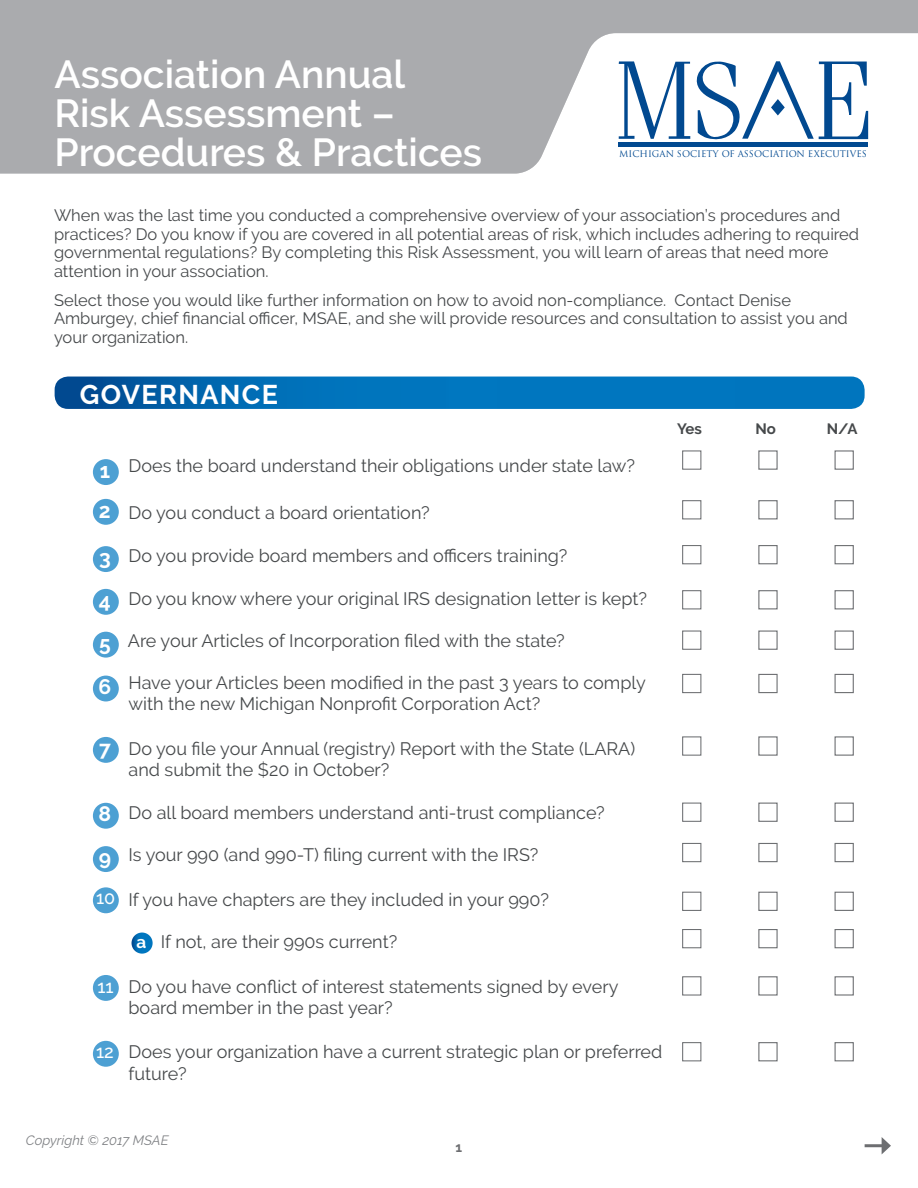
<style>
.page{position:relative;width:918px;height:1188px;background:#fff}
.page>*{position:absolute;margin:0;border:0;box-sizing:border-box;transform-origin:0 0}
.t1{font:600 39px/39px "Raleway";color:#fff}
.t2{font:700 27px "Raleway";letter-spacing:.05em;color:#fff}
.Questions{font:18px/21.6px "Raleway";color:#46494b}
.Child_Question_Last{font:18px "Raleway";color:#46494b}
.t3{font:700 17.1px "Raleway";color:#fff}
.Parent_Question{font:16.5px/18.5px "Raleway";color:#46494b}
.t4{font:700 15px "Raleway";color:#46494b}
.t5{font:italic 13.5px "Raleway";color:#808285}
.t6{font:700 13.5px "Raleway";color:#6d6e71}
.t7{font:8.85px "Trajan Pro";color:#014990}
.s1{font-weight:700;font-size:21px;color:#fff}
.s2{font-weight:500;color:#fff}
</style>
<div class="page">
<hr style="left:865px;top:1144px;width:19px;height:3px;background:#6d6e71">
<svg style="left:882px;top:1137px;width:9px;height:17px"></svg>
<svg style="left:0;top:0;width:918px;height:174px;fill:#aaabae"></svg>
<hr style="left:619px;top:143px;width:249px;height:4px;background:#014990">
<svg style="left:619px;top:61px;width:249px;height:82px"></svg>
<svg style="left:55px;top:377px;width:810px;height:32px;background:#026fb7"></svg>
<div style="left:93px;top:459px;width:26px;height:26px;background:#4da0d3;border-radius:50%"></div>
<div style="left:93px;top:499px;width:26px;height:26px;background:#4da0d3;border-radius:50%"></div>
<div style="left:93px;top:546px;width:26px;height:26px;background:#4da0d3;border-radius:50%"></div>
<div style="left:93px;top:589px;width:26px;height:26px;background:#4da0d3;border-radius:50%"></div>
<div style="left:93px;top:632px;width:26px;height:26px;background:#4da0d3;border-radius:50%"></div>
<div style="left:93px;top:676px;width:26px;height:25px;background:#4da0d3;border-radius:50%"></div>
<div style="left:93px;top:737px;width:26px;height:26px;background:#4da0d3;border-radius:50%"></div>
<div style="left:93px;top:803px;width:26px;height:26px;background:#4da0d3;border-radius:50%"></div>
<div style="left:93px;top:846px;width:26px;height:26px;background:#4da0d3;border-radius:50%"></div>
<div style="left:93px;top:887px;width:26px;height:26px;background:#4da0d3;border-radius:50%"></div>
<svg style="left:132px;top:933px;width:21px;height:21px"></svg>
<div style="left:93px;top:975px;width:26px;height:26px;background:#4da0d3;border-radius:50%"></div>
<div style="left:93px;top:1041px;width:26px;height:26px;background:#4da0d3;border-radius:50%"></div>
<div style="left:682px;top:450px;width:19px;height:20px;border:1px solid #6d6f72"></div>
<div style="left:758px;top:450px;width:20px;height:20px;border:1px solid #6d6f72"></div>
<div style="left:835px;top:450px;width:19px;height:20px;border:1px solid #6d6f72"></div>
<div style="left:682px;top:500px;width:19px;height:19px;border:1px solid #6d6f72"></div>
<div style="left:758px;top:500px;width:20px;height:19px;border:1px solid #6d6f72"></div>
<div style="left:835px;top:500px;width:19px;height:19px;border:1px solid #6d6f72"></div>
<div style="left:682px;top:545px;width:19px;height:19px;border:1px solid #6d6f72"></div>
<div style="left:758px;top:545px;width:20px;height:19px;border:1px solid #6d6f72"></div>
<div style="left:835px;top:545px;width:19px;height:19px;border:1px solid #6d6f72"></div>
<div style="left:682px;top:590px;width:19px;height:19px;border:1px solid #6d6f72"></div>
<div style="left:758px;top:590px;width:20px;height:19px;border:1px solid #6d6f72"></div>
<div style="left:835px;top:590px;width:19px;height:19px;border:1px solid #6d6f72"></div>
<div style="left:682px;top:631px;width:19px;height:19px;border:1px solid #6d6f72"></div>
<div style="left:758px;top:631px;width:20px;height:19px;border:1px solid #6d6f72"></div>
<div style="left:835px;top:631px;width:19px;height:19px;border:1px solid #6d6f72"></div>
<div style="left:682px;top:674px;width:19px;height:19px;border:1px solid #6d6f72"></div>
<div style="left:758px;top:674px;width:20px;height:19px;border:1px solid #6d6f72"></div>
<div style="left:835px;top:674px;width:19px;height:19px;border:1px solid #6d6f72"></div>
<div style="left:682px;top:736px;width:19px;height:20px;border:1px solid #6d6f72"></div>
<div style="left:758px;top:736px;width:20px;height:20px;border:1px solid #6d6f72"></div>
<div style="left:835px;top:736px;width:19px;height:20px;border:1px solid #6d6f72"></div>
<div style="left:682px;top:803px;width:19px;height:19px;border:1px solid #6d6f72"></div>
<div style="left:758px;top:803px;width:20px;height:19px;border:1px solid #6d6f72"></div>
<div style="left:835px;top:803px;width:19px;height:19px;border:1px solid #6d6f72"></div>
<div style="left:682px;top:843px;width:19px;height:19px;border:1px solid #6d6f72"></div>
<div style="left:758px;top:843px;width:20px;height:19px;border:1px solid #6d6f72"></div>
<div style="left:835px;top:843px;width:19px;height:19px;border:1px solid #6d6f72"></div>
<div style="left:682px;top:892px;width:19px;height:19px;border:1px solid #6d6f72"></div>
<div style="left:758px;top:892px;width:20px;height:19px;border:1px solid #6d6f72"></div>
<div style="left:835px;top:892px;width:19px;height:19px;border:1px solid #6d6f72"></div>
<div style="left:682px;top:929px;width:19px;height:19px;border:1px solid #6d6f72"></div>
<div style="left:758px;top:929px;width:20px;height:19px;border:1px solid #6d6f72"></div>
<div style="left:835px;top:929px;width:19px;height:19px;border:1px solid #6d6f72"></div>
<div style="left:682px;top:976px;width:19px;height:20px;border:1px solid #6d6f72"></div>
<div style="left:758px;top:976px;width:20px;height:20px;border:1px solid #6d6f72"></div>
<div style="left:835px;top:976px;width:19px;height:20px;border:1px solid #6d6f72"></div>
<div style="left:682px;top:1042px;width:19px;height:19px;border:1px solid #6d6f72"></div>
<div style="left:758px;top:1042px;width:20px;height:19px;border:1px solid #6d6f72"></div>
<div style="left:835px;top:1042px;width:19px;height:19px;border:1px solid #6d6f72"></div>
<h1 class="t1" style="left:55px;top:54px;width:429px">Association Annual<br>Risk Assessment –<br>Procedures &amp; Practices</h1>
<p class="t7" style="left:619px;top:148px;width:249px">MICHIGAN SOCIETY OF ASSOCIATION EXECUTIVES</p>
<p class="Parent_Question" style="left:54px;top:206px;width:807px">When was the last time you conducted a comprehensive overview of your association’s procedures and practices? Do you know if you are covered in all potential areas of risk, which includes adhering to required governmental regulations? By completing this Risk Assessment, you will learn of areas that need more attention in your association.</p>
<p class="Parent_Question" style="left:54px;top:291px;width:795px">Select those you would like further information on how to avoid non-compliance. Contact Denise<br>Amburgey, chief financial officer, MSAE, and she will provide resources and consultation to assist you and your organization.</p>
<p class="t2" style="left:80px;top:379px;width:199px">GOVERNANCE</p>
<p class="Questions" style="left:100px;top:455px;width:537px"><span class="s1">1</span> Does the board understand their obligations under state law?</p>
<p class="Questions" style="left:99px;top:502px;width:332px"><span class="s1">2</span> Do you conduct a board orientation?</p>
<p class="Questions" style="left:99px;top:545px;width:470px"><span class="s1">3</span> Do you provide board members and officers training?</p>
<p class="Questions" style="left:99px;top:588px;width:550px"><span class="s1">4</span> Do you know where your original IRS designation letter is kept?</p>
<p class="Questions" style="left:99px;top:630px;width:467px"><span class="s1">5</span> Are your Articles of Incorporation filed with the state?</p>
<p class="Questions" style="left:129px;top:671px;width:519px;text-indent:-30px"><span class="s1">6</span> Have your Articles been modified in the past 3 years to comply with the new Michigan Nonprofit Corporation Act?</p>
<p class="Questions" style="left:129px;top:737px;width:508px;text-indent:-30px"><span class="s1">7</span> Do you file your Annual (registry) Report with the State (LARA) and submit the $20 in October?</p>
<p class="Questions" style="left:99px;top:802px;width:508px"><span class="s1">8</span> Do all board members understand anti-trust compliance?</p>
<p class="Questions" style="left:99px;top:844px;width:441px"><span class="s1">9</span> Is your 990 (and 990-T) filing current with the IRS?</p>
<p class="Questions" style="left:96px;top:889px;width:455px"><sup>10</sup> If you have chapters are they included in your 990?</p>
<p class="t3" style="left:136px;top:932px;width:11px">a</p>
<p class="Child_Question_Last" style="left:161px;top:932px;width:238px">If not, are their 990s current?</p>
<p class="Questions" style="left:129px;top:975px;width:491px;text-indent:-31px"><span class="s2">11</span> Do you have conflict of interest statements signed by every board member in the past year?</p>
<p class="Questions" style="left:129px;top:1041px;width:535px;text-indent:-32px"><span class="s2">12</span> Does your organization have a current strategic plan or preferred future?</p>
<p class="t4" style="left:677px;top:420px;width:26px">Yes</p>
<p class="t4" style="left:756px;top:420px;width:22px">No</p>
<p class="t4" style="left:827px;top:420px;width:32px">N/A</p>
<p class="t5" style="left:26px;top:1132px;width:144px">Copyright © 2017 MSAE</p>
<p class="t6" style="left:456px;top:1139px;width:8px">1</p>
</div>
